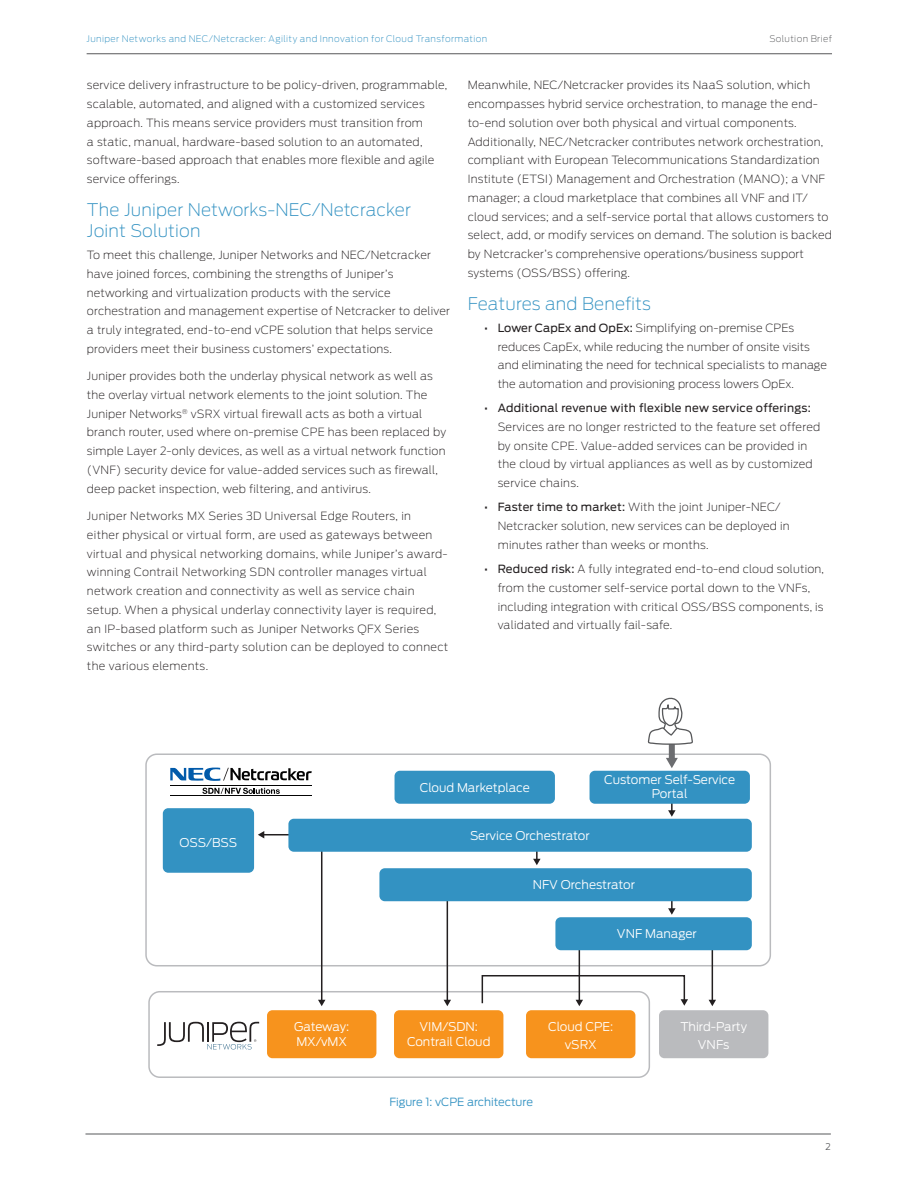
<style>
.page{position:relative;width:918px;height:1188px;background:#fff}
.page>*{position:absolute;margin:0;border:0;box-sizing:border-box;transform-origin:0 0}
.t1{font:200 17.25px/21px "Antenna";letter-spacing:.01em;color:#3392c2}
.t2{font:300 12px/14.4px "Antenna";color:#fff;text-align:center}
.t3{font:200 11.25px/18.8px "Antenna";letter-spacing:.02em;color:#231f20}
.Figure_Caption{font:300 11.25px "Antenna";color:#3392c2}
.t4{font:200 9px "Antenna";letter-spacing:.04em;color:#3392c2}
.t5{font:200 9px "Antenna";letter-spacing:.045em;color:#57585a}
.t6{font:300 9px "Antenna";color:#57585a}
.s1{font-weight:400}
</style>
<div class="page">
<hr style="left:87px;top:54px;width:745px;height:1px;background:#57585a">
<hr style="left:85px;top:1134px;width:746px;height:1px;background:#57585a">
<div style="left:145px;top:753px;width:626px;height:213px;border:2px solid #babbbe;border-radius:11px"></div>
<div style="left:148px;top:991px;width:502px;height:87px;border:2px solid #babbbe;border-radius:11px"></div>
<div style="left:395px;top:771px;width:160px;height:33px;background:#3392c2;border-radius:5px"></div>
<div style="left:267px;top:1010px;width:109px;height:48px;background:#f7931d;border-radius:5px"></div>
<div style="left:394px;top:1010px;width:109px;height:48px;background:#f7931d;border-radius:5px"></div>
<svg style="left:668px;top:804px;width:8px;height:13px"></svg>
<svg style="left:668px;top:901px;width:8px;height:14px"></svg>
<svg style="left:533px;top:852px;width:8px;height:13px"></svg>
<hr style="left:321px;top:847px;width:1px;height:154px;background:#231f20">
<svg style="left:318px;top:1000px;width:7px;height:6px"></svg>
<hr style="left:447px;top:896px;width:1px;height:105px;background:#231f20">
<svg style="left:444px;top:1000px;width:7px;height:6px"></svg>
<div style="left:526px;top:1010px;width:109px;height:48px;background:#f7931d;border-radius:5px"></div>
<hr style="left:579px;top:949px;width:1px;height:52px;background:#231f20">
<div style="left:659px;top:1010px;width:109px;height:48px;background:#babbbe;border-radius:5px"></div>
<hr style="left:712px;top:949px;width:1px;height:52px;background:#231f20">
<svg style="left:709px;top:1000px;width:7px;height:6px"></svg>
<svg style="left:258px;top:831px;width:30px;height:7px"></svg>
<div style="left:590px;top:771px;width:160px;height:33px;background:#3392c2;border-radius:5px"></div>
<div style="left:288px;top:819px;width:464px;height:33px;background:#3392c2;border-radius:5px"></div>
<div style="left:163px;top:808px;width:91px;height:65px;background:#3392c2;border-radius:5px"></div>
<div style="left:379px;top:868px;width:373px;height:33px;background:#3392c2;border-radius:5px"></div>
<div style="left:555px;top:917px;width:197px;height:33px;background:#3392c2;border-radius:5px"></div>
<svg style="left:481px;top:974px;width:207px;height:32px"></svg>
<svg style="left:157px;top:1022px;width:102px;height:28px"></svg>
<div style="left:669px;top:742px;width:6px;height:18px;background:#6c6d70"></div>
<svg style="left:666px;top:758px;width:12px;height:10px"></svg>
<svg style="left:647px;top:697px;width:46px;height:48px"></svg>
<hr style="left:170px;top:785px;width:142px;height:1px;background:#030303">
<hr style="left:170px;top:796px;width:142px;height:1px;background:#030303">
<svg style="left:202px;top:788px;width:78px;height:6px"></svg>
<svg style="left:170px;top:767px;width:142px;height:14px"></svg>
<p class="t4" style="left:87px;top:34px;width:402px">Juniper Networks and NEC/Netcracker: Agility and Innovation for Cloud Transformation</p>
<p class="t5" style="left:769px;top:34px;width:64px">Solution Brief</p>
<p class="t3" style="left:87px;top:76px;width:362px">service delivery infrastructure to be policy-driven, programmable, scalable, automated, and aligned with a customized services approach. This means service providers must transition from<br>a static, manual, hardware-based solution to an automated, software-based approach that enables more flexible and agile service offerings.</p>
<h1 class="t1" style="left:87px;top:199px;width:326px">The Juniper Networks-NEC/Netcracker<br>Joint Solution</h1>
<p class="t3" style="left:87px;top:246px;width:365px">To meet this challenge, Juniper Networks and NEC/Netcracker have joined forces, combining the strengths of Juniper’s networking and virtualization products with the service orchestration and management expertise of Netcracker to deliver a truly integrated, end-to-end vCPE solution that helps service providers meet their business customers’ expectations.</p>
<p class="t3" style="left:87px;top:367px;width:361px">Juniper provides both the underlay physical network as well as the overlay virtual network elements to the joint solution. The Juniper Networks<sup>®</sup> vSRX virtual firewall acts as both a virtual branch router, used where on-premise CPE has been replaced by simple Layer 2-only devices, as well as a virtual network function (VNF) security device for value-added services such as firewall, deep packet inspection, web filtering, and antivirus.</p>
<p class="t3" style="left:87px;top:507px;width:363px">Juniper Networks MX Series 3D Universal Edge Routers, in<br>either physical or virtual form, are used as gateways between virtual and physical networking domains, while Juniper’s award&shy;winning Contrail Networking SDN controller manages virtual network creation and connectivity as well as service chain setup. When a physical underlay connectivity layer is required, an IP-based platform such as Juniper Networks QFX Series switches or any third-party solution can be deployed to connect the various elements.</p>
<p class="t3" style="left:468px;top:76px;width:366px">Meanwhile, NEC/Netcracker provides its NaaS solution, which encompasses hybrid service orchestration, to manage the end&shy;to-end solution over both physical and virtual components.<br>Additionally, NEC/Netcracker contributes network orchestration, compliant with European Telecommunications Standardization Institute (ETSI) Management and Orchestration (MANO); a VNF manager; a cloud marketplace that combines all VNF and IT/ cloud services; and a self-service portal that allows customers to select, add, or modify services on demand. The solution is backed by Netcracker’s comprehensive operations/business support systems (OSS/BSS) offering.</p>
<h1 class="t1" style="left:468px;top:293px;width:185px">Features and Benefits</h1>
<p class="t3" style="left:498px;top:318px;width:331px;text-indent:-14px"><span class="s1">• Lower CapEx and OpEx:</span> Simplifying on-premise CPEs reduces CapEx, while reducing the number of onsite visits and eliminating the need for technical specialists to manage the automation and provisioning process lowers OpEx.</p>
<p class="t3" style="left:498px;top:399px;width:324px;text-indent:-14px"><span class="s1">• Additional revenue with flexible new service offerings:<br></span>Services are no longer restricted to the feature set offered by onsite CPE. Value-added services can be provided in the cloud by virtual appliances as well as by customized service chains.</p>
<p class="t3" style="left:498px;top:498px;width:294px;text-indent:-14px"><span class="s1">• Faster time to market:</span> With the joint Juniper-NEC/<br>Netcracker solution, new services can be deployed in minutes rather than weeks or months.</p>
<p class="t3" style="left:498px;top:560px;width:328px;text-indent:-14px"><span class="s1">• Reduced risk:</span> A fully integrated end-to-end cloud solution, from the customer self-service portal down to the VNFs, including integration with critical OSS/BSS components, is validated and virtually fail-safe.</p>
<p class="t2" style="left:180px;top:835px;width:59px">OSS/BSS</p>
<p class="t2" style="left:420px;top:780px;width:112px">Cloud Marketplace</p>
<p class="t2" style="left:470px;top:828px;width:121px">Service Orchestrator</p>
<p class="t2" style="left:604px;top:773px;width:133px;line-height:13.5px">Customer Self-Service<br>Portal</p>
<p class="t2" style="left:533px;top:878px;width:104px">NFV Orchestrator</p>
<p class="t2" style="left:617px;top:927px;width:81px">VNF Manager</p>
<p class="t2" style="left:294px;top:1020px;width:57px;text-align:left">Gateway:<br>MX/vMX</p>
<p class="t2" style="left:407px;top:1020px;width:85px">VIM/SDN:<br>Contrail Cloud</p>
<p class="t2" style="left:548px;top:1018px;width:67px;line-height:17.4px">Cloud CPE: vSRX</p>
<p class="t2" style="left:680px;top:1018px;width:68px;line-height:17.4px">Third-Party<br>VNFs</p>
<p class="Figure_Caption" style="left:389px;top:1095px;width:145px">Figure 1: vCPE architecture</p>
<p class="t6" style="left:826px;top:1142px;width:7px">2</p>
</div>
